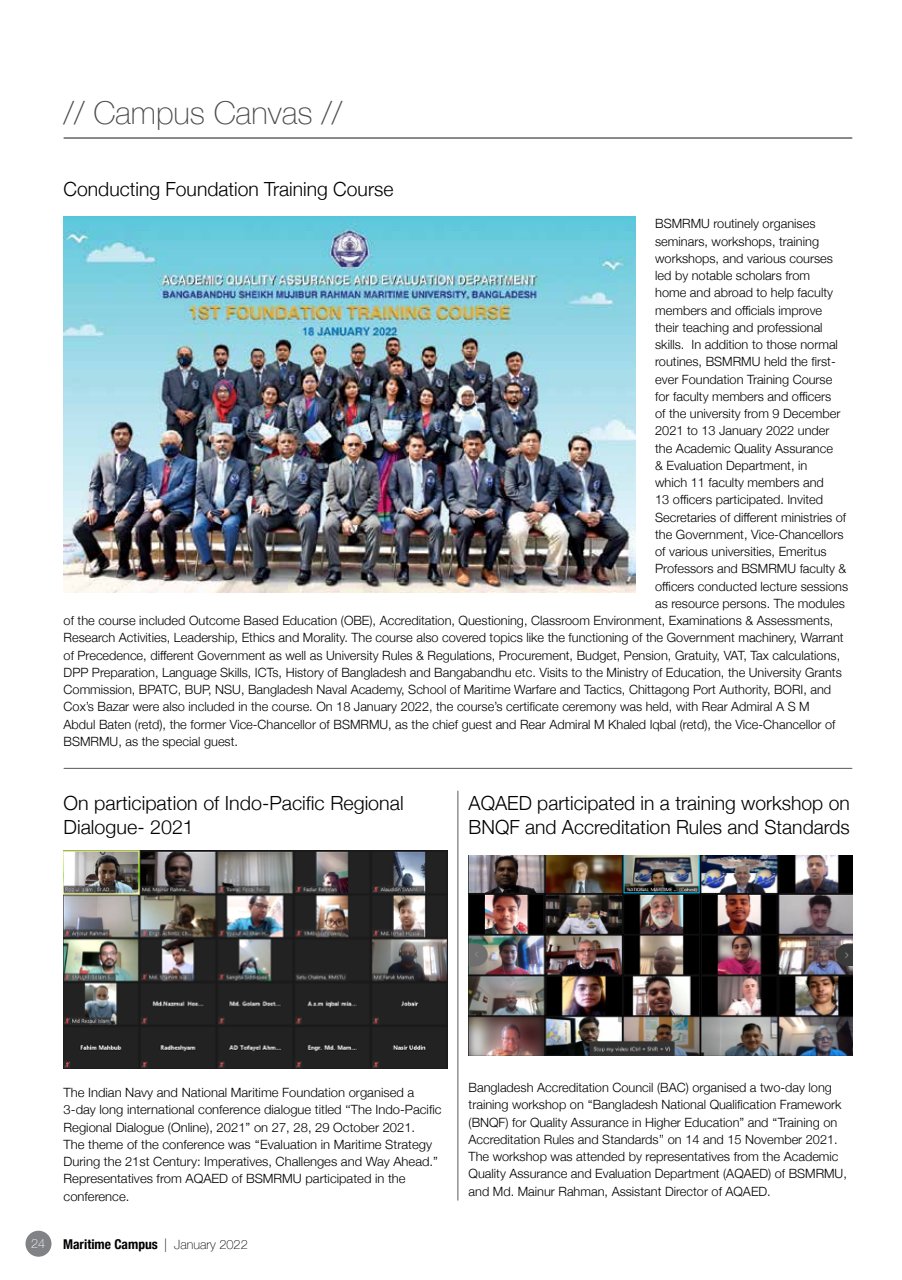
<style>
.page{position:relative;width:902px;height:1280px;background:#fff}
.page>*{position:absolute;margin:0;border:0;box-sizing:border-box;transform-origin:0 0}
.t1{font:100 31.5px "Helvetica Neue";color:#4a4a4d}
.t2{font:300 19.5px/24px "Helvetica Neue";color:#000}
.t3{font:700 condensed 13.5px "Helvetica Neue";color:#000}
.t4{font:300 12.75px/17.2px "Helvetica Neue";color:#000}
.t5{font:100 12.75px "Helvetica Neue";color:#fff}
.s1{font-weight:100;font-stretch:normal}
.s2{font-weight:100;font-stretch:normal;font-size:12.75px}
</style>
<div class="page">
<hr style="left:458px;top:791px;width:1px;height:409px;background:#58595b">
<img style="left:468px;top:856px;width:384px;height:200px">
<img style="left:64px;top:216px;width:572px;height:376px">
<hr style="left:64px;top:768px;width:788px;height:1px;background:#58595b">
<img style="left:63px;top:850px;width:384px;height:218px">
<div style="left:25px;top:1231px;width:26px;height:26px;background:#808285;border-radius:50%"></div>
<hr style="left:64px;top:137px;width:788px;height:2px;background:#636466">
<h1 class="t1" style="left:64px;top:89px;width:280px">// Campus Canvas //</h1>
<h2 class="t2" style="left:64px;top:176px;width:331px">Conducting Foundation Training Course</h2>
<p class="t4" style="left:655px;top:214px;width:162px">BSMRMU routinely organises</p>
<p class="t4" style="left:655px;top:231px;width:165px">seminars, workshops, training</p>
<p class="t4" style="left:655px;top:249px;width:179px">workshops, and various courses</p>
<p class="t4" style="left:655px;top:266px;width:156px">led by notable scholars from</p>
<p class="t4" style="left:655px;top:283px;width:179px">home and abroad to help faculty</p>
<p class="t4" style="left:655px;top:300px;width:168px">members and officials improve</p>
<p class="t4" style="left:655px;top:318px;width:169px">their teaching and professional</p>
<p class="t4" style="left:655px;top:335px;width:184px">skills. In addition to those normal</p>
<p class="t4" style="left:655px;top:352px;width:182px">routines, BSMRMU held the first-</p>
<p class="t4" style="left:655px;top:369px;width:179px">ever Foundation Training Course</p>
<p class="t4" style="left:655px;top:387px;width:177px">for faculty members and officers</p>
<p class="t4" style="left:655px;top:404px;width:187px">of the university from 9 December</p>
<p class="t4" style="left:655px;top:421px;width:176px">2021 to 13 January 2022 under</p>
<p class="t4" style="left:655px;top:438px;width:179px">the Academic Quality Assurance</p>
<p class="t4" style="left:655px;top:456px;width:154px">&amp; Evaluation Department, in</p>
<p class="t4" style="left:655px;top:473px;width:170px">which 11 faculty members and</p>
<p class="t4" style="left:655px;top:490px;width:169px">13 officers participated. Invited</p>
<p class="t4" style="left:655px;top:507px;width:193px">Secretaries of different ministries of</p>
<p class="t4" style="left:655px;top:525px;width:190px">the Government, Vice-Chancellors</p>
<p class="t4" style="left:655px;top:542px;width:173px">of various universities, Emeritus</p>
<p class="t4" style="left:655px;top:559px;width:193px">Professors and BSMRMU faculty &amp;</p>
<p class="t4" style="left:655px;top:577px;width:194px">officers conducted lecture sessions</p>
<p class="t4" style="left:655px;top:594px;width:191px">as resource persons. The modules</p>
<p class="t4" style="left:64px;top:611px;width:771px">of the course included Outcome Based Education (OBE), Accreditation, Questioning, Classroom Environment, Examinations &amp; Assessments,</p>
<p class="t4" style="left:64px;top:628px;width:781px">Research Activities, Leadership, Ethics and Morality. The course also covered topics like the functioning of the Government machinery, Warrant</p>
<p class="t4" style="left:64px;top:646px;width:778px">of Precedence, different Government as well as University Rules &amp; Regulations, Procurement, Budget, Pension, Gratuity, VAT, Tax calculations,</p>
<p class="t4" style="left:64px;top:663px;width:780px">DPP Preparation, Language Skills, ICTs, History of Bangladesh and Bangabandhu etc. Visits to the Ministry of Education, the University Grants</p>
<p class="t4" style="left:64px;top:680px;width:769px">Commission, BPATC, BUP, NSU, Bangladesh Naval Academy, School of Maritime Warfare and Tactics, Chittagong Port Authority, BORI, and</p>
<p class="t4" style="left:64px;top:697px;width:748px">Cox’s Bazar were also included in the course. On 18 January 2022, the course’s certificate ceremony was held, with Rear Admiral A S M</p>
<p class="t4" style="left:64px;top:715px;width:773px">Abdul Baten (retd), the former Vice-Chancellor of BSMRMU, as the chief guest and Rear Admiral M Khaled Iqbal (retd), the Vice-Chancellor of</p>
<p class="t4" style="left:64px;top:732px;width:176px">BSMRMU, as the special guest.</p>
<h2 class="t2" style="left:64px;top:789px;width:342px">On participation of Indo-Pacific Regional<br>Dialogue- 2021</h2>
<h2 class="t2" style="left:468px;top:789px;width:383px">AQAED participated in a training workshop on<br>BNQF and Accreditation Rules and Standards</h2>
<p class="t4" style="left:64px;top:1083px;width:379px">The Indian Navy and National Maritime Foundation organised a 3-day long international conference dialogue titled ‘‘The Indo-Pacific Regional Dialogue (Online), 2021” on 27, 28, 29 October 2021.<br>The theme of the conference was ‘‘Evaluation in Maritime Strategy During the 21st Century: Imperatives, Challenges and Way Ahead.” Representatives from AQAED of BSMRMU participated in the conference.</p>
<p class="t5" style="left:31px;top:1234px;width:16px">24</p>
<p class="t3" style="left:63px;top:1233px;width:186px">Maritime Campus <span class="s1">|</span> <span class="s2">January 2022</span></p>
<p class="t4" style="left:468px;top:1078px;width:380px">Bangladesh Accreditation Council (BAC) organised a two-day long training workshop on ‘‘Bangladesh National Qualification Framework (BNQF) for Quality Assurance in Higher Education” and ‘‘Training on Accreditation Rules and Standards’’ on 14 and 15 November 2021.<br>The workshop was attended by representatives from the Academic Quality Assurance and Evaluation Department (AQAED) of BSMRMU, and Md. Mainur Rahman, Assistant Director of AQAED.</p>
</div>
